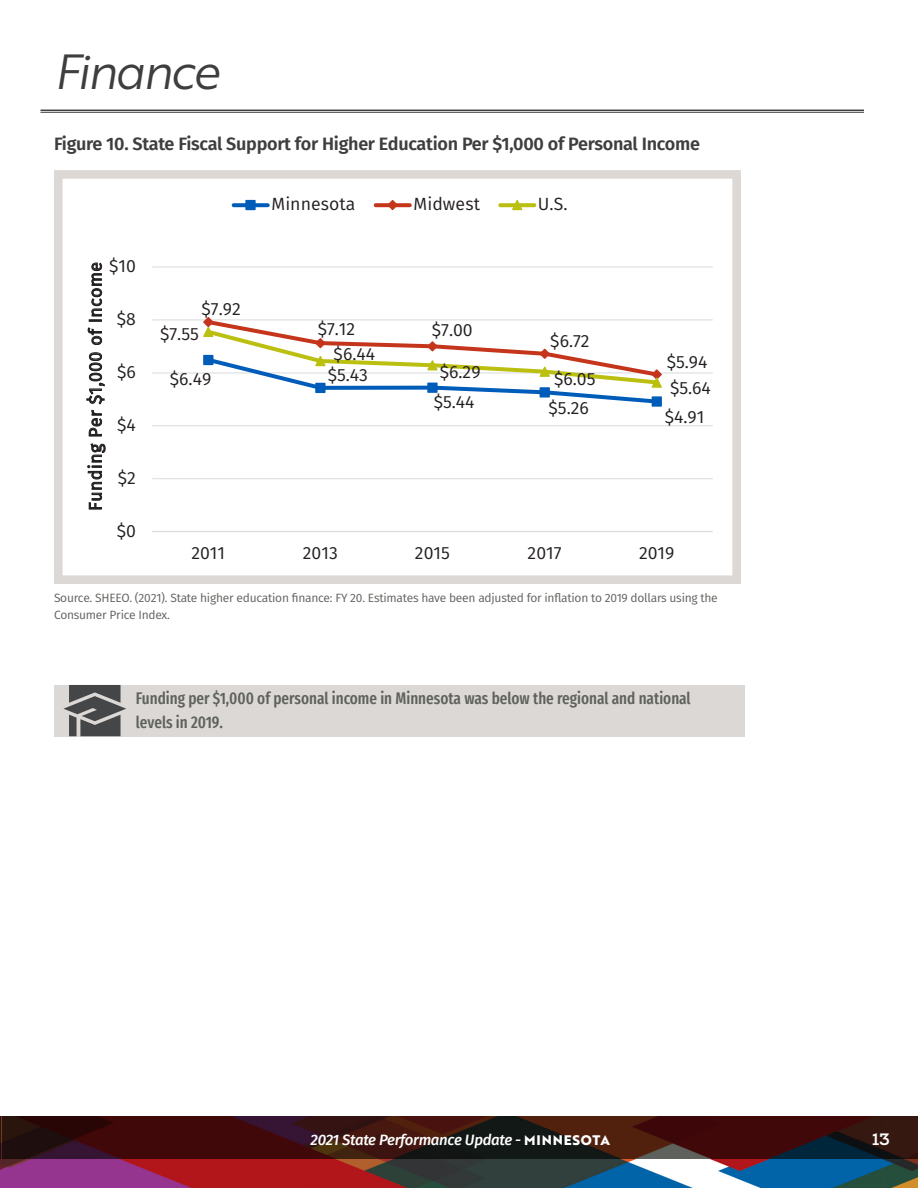
<style>
.page{position:relative;width:918px;height:1188px;background:#fff}
.page>*{position:absolute;margin:0;border:0;box-sizing:border-box;transform-origin:0 0}
.Heading_1{font:48px "Brother 1816 Book Italic";letter-spacing:-.05em;color:#3e3e3f}
.Figure_Heading{font:600 18px "Fira Sans";letter-spacing:-.015em;color:#3e3e3f}
.t1{font:17.7px "Fira Sans";letter-spacing:.005em;color:#231f20}
.t2{font:17.7px "Fira Sans";letter-spacing:.025em;color:#231f20}
.Takeaway_Highlight{font:500 extra-condensed 16.5px/24px "Fira Sans";color:#5e615c}
.t3{font:800 16.5px "Nexa Slab";color:#fff}
.t4{font:italic 500 15px "Fira Sans";letter-spacing:-.02em;color:#fff}
.Source_for_Figure{font:12px/16.5px "Fira Sans";letter-spacing:-.02em;color:#5e615c}
.s1{font-family:"Brother 1816 Extra";font-weight:700;font-style:normal;font-size:13.5px}
</style>
<div class="page">
<img style="left:0;top:1116px;width:918px;height:72px">
<svg style="left:2px;top:1116px;width:916px;height:43px;background:#361211"></svg>
<hr style="left:0;top:1116px;width:1px;height:43px;background:#5e615c">
<hr style="left:40px;top:110px;width:824px;height:1px;background:#3e3e3f">
<hr style="left:40px;top:112px;width:824px;height:1px;background:#3e3e3f">
<svg style="left:54px;top:170px;width:687px;height:414px"></svg>
<div style="left:54px;top:685px;width:690px;height:51px;background:#dcd8d5"></div>
<svg style="left:63px;top:685px;width:63px;height:51px"></svg>
<p class="Heading_1" style="left:54px;top:36px;width:167px">Finance</p>
<p class="Figure_Heading" style="left:54px;top:129px;width:648px">Figure 10. State Fiscal Support for Higher Education Per $1,000 of Personal Income</p>
<p class="t1" style="left:109px;top:253px;width:28px">$10</p>
<p class="t2" style="left:82px;top:511px;width:250px;rotate:-90deg">Funding Per $1,000 of Income</p>
<p class="t1" style="left:117px;top:306px;width:21px">$8</p>
<p class="t1" style="left:117px;top:359px;width:20px">$6</p>
<p class="t1" style="left:117px;top:411px;width:20px">$4</p>
<p class="t1" style="left:118px;top:464px;width:20px">$2</p>
<p class="t1" style="left:117px;top:517px;width:21px">$0</p>
<p class="t1" style="left:271px;top:191px;width:85px">Minnesota</p>
<p class="t1" style="left:413px;top:191px;width:68px">Midwest</p>
<p class="t1" style="left:538px;top:191px;width:31px">U.S.</p>
<p class="t1" style="left:202px;top:296px;width:41px">$7.92</p>
<p class="t1" style="left:318px;top:315px;width:39px">$7.12</p>
<p class="t1" style="left:432px;top:317px;width:42px">$7.00</p>
<p class="t1" style="left:160px;top:320px;width:40px">$7.55</p>
<p class="t1" style="left:550px;top:328px;width:41px">$6.72</p>
<p class="t1" style="left:334px;top:340px;width:43px">$6.44</p>
<p class="t1" style="left:440px;top:359px;width:42px">$6.29</p>
<p class="t1" style="left:554px;top:365px;width:43px">$6.05</p>
<p class="t1" style="left:170px;top:366px;width:43px">$6.49</p>
<p class="t1" style="left:328px;top:362px;width:42px">$5.43</p>
<p class="t1" style="left:434px;top:389px;width:42px">$5.44</p>
<p class="t1" style="left:549px;top:395px;width:42px">$5.26</p>
<p class="t1" style="left:667px;top:349px;width:42px">$5.94</p>
<p class="t1" style="left:670px;top:374px;width:42px">$5.64</p>
<p class="t1" style="left:665px;top:404px;width:41px">$4.91</p>
<p class="t1" style="left:191px;top:540px;width:35px">2011</p>
<p class="t1" style="left:303px;top:540px;width:36px">2013</p>
<p class="t1" style="left:415px;top:540px;width:37px">2015</p>
<p class="t1" style="left:528px;top:540px;width:36px">2017</p>
<p class="t1" style="left:639px;top:540px;width:37px">2019</p>
<p class="Source_for_Figure" style="left:54px;top:590px;width:665px">Source. SHEEO. (2021). State higher education finance: FY 20. Estimates have been adjusted for inflation to 2019 dollars using the<br>Consumer Price Index.</p>
<p class="Takeaway_Highlight" style="left:136px;top:685px;width:556px">Funding per $1,000 of personal income in Minnesota was below the regional and national levels in 2019.</p>
<p class="t4" style="left:311px;top:1128px;width:301px">2021 State Performance Update - <span class="s1">MINNESOTA</span></p>
<h3 class="t3" style="left:872px;top:1129px;width:19px">13</h3>
</div>
